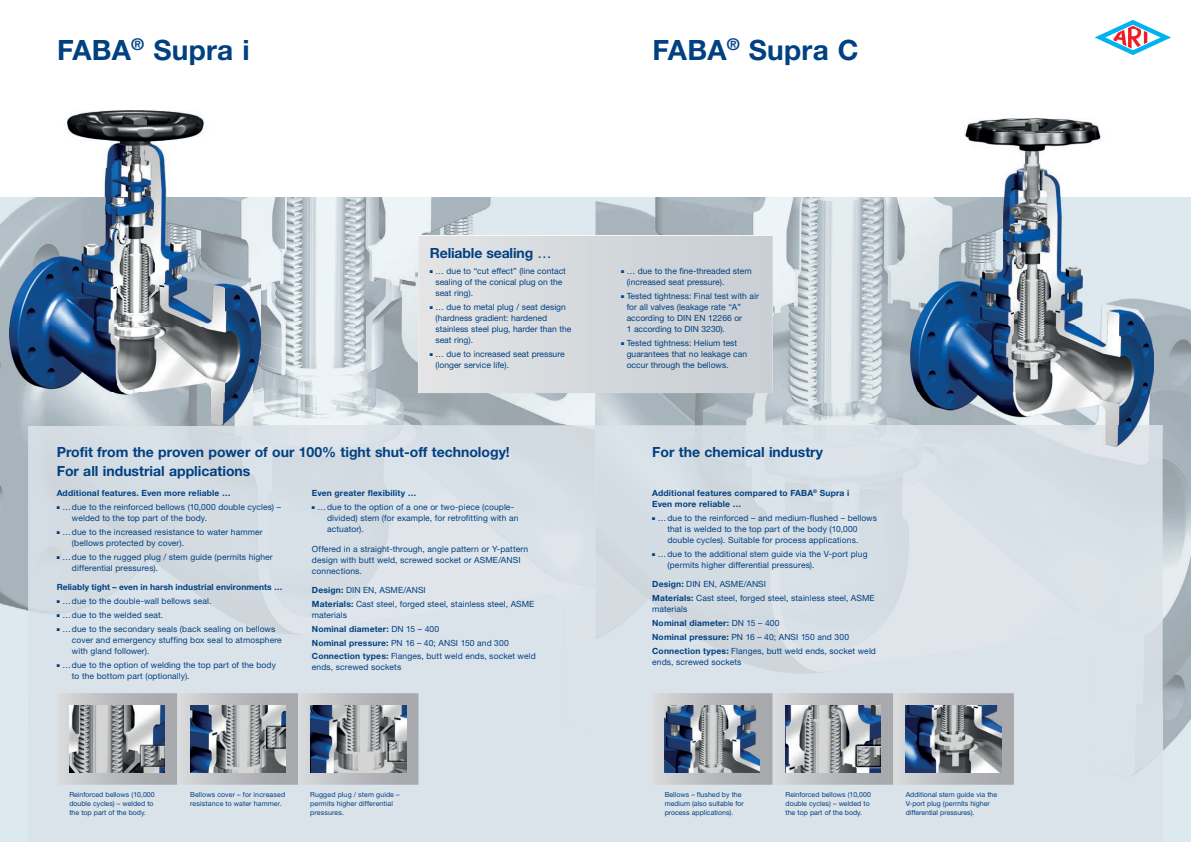
<style>
.page{position:relative;width:1191px;height:842px;background:#fff}
.page>*{position:absolute;margin:0;border:0;box-sizing:border-box;transform-origin:0 0}
.t1{font:700 28px "Helvetica Neue LT Pro";letter-spacing:.01em;color:#014081}
.t2{font:700 14px/19.6px "Helvetica Neue LT Pro";color:#014081}
.t3{font:8.5px/11px "Helvetica Neue LT Pro";letter-spacing:.01em;color:#014081}
.t4{font:700 8.5px/11px "Helvetica Neue LT Pro";letter-spacing:.02em;color:#014081}
.t5{font:7px/9px "Helvetica Neue LT Pro";color:#014081}
.t6{font:7px/9px "Helvetica Neue LT Pro";letter-spacing:.02em;color:#014081}
.s1{font-weight:400}
.s2{font-weight:700}
</style>
<div class="page">
<img style="left:0;top:197px;width:28px;height:535px">
<img style="left:260px;top:197px;width:160px;height:228px">
<img style="left:420px;top:197px;width:175px;height:38px">
<img style="left:420px;top:393px;width:175px;height:32px">
<img style="left:595px;top:197px;width:315px;height:68px">
<img style="left:1153px;top:197px;width:38px;height:239px">
<img style="left:770px;top:265px;width:140px;height:160px">
<img style="left:1162px;top:436px;width:29px;height:341px">
<div style="left:28px;top:732px;width:567px;height:110px;background:#dbe3ea"></div>
<div style="left:418px;top:698px;width:177px;height:34px;background:#dbe3ea"></div>
<div style="left:595px;top:777px;width:567px;height:65px;background:#dbe3ea"></div>
<svg style="left:57px;top:693px;width:361px;height:92px;background:#b9bbbf"></svg>
<svg style="left:652px;top:693px;width:362px;height:92px;background:#bdbec1"></svg>
<img style="left:69px;top:705px;width:95px;height:67px">
<img style="left:190px;top:705px;width:95px;height:67px">
<img style="left:310px;top:705px;width:96px;height:68px">
<img style="left:664px;top:705px;width:96px;height:68px">
<img style="left:785px;top:705px;width:95px;height:68px">
<img style="left:905px;top:705px;width:96px;height:68px">
<img style="left:10px;top:110px;width:250px;height:315px">
<img style="left:910px;top:118px;width:243px;height:328px">
<svg style="left:1094px;top:20px;width:77px;height:35px"></svg>
<svg style="left:418px;top:236px;width:354px;height:157px;background:#d4d8dc"></svg>
<h1 class="t1" style="left:57px;top:32px;width:194px">FABA<sup>®</sup> Supra i</h1>
<h1 class="t1" style="left:652px;top:32px;width:208px">FABA<sup>®</sup> Supra C</h1>
<h2 class="t2" style="left:430px;top:243px;width:123px">Reliable sealing <span class="s1">…</span></h2>
<p class="t3" style="left:435px;top:266px;width:132px;text-indent:-6px">■ … due to “cut effect” (line contact sealing of the conical plug on the seat ring).</p>
<p class="t3" style="left:435px;top:302px;width:137px;text-indent:-6px">■ … due to metal plug / seat design (hardness gradient: hardened stainless steel plug, harder than the seat ring).</p>
<p class="t3" style="left:435px;top:348px;width:131px;text-indent:-6px">■ … due to increased seat pressure (longer service life).</p>
<p class="t3" style="left:626px;top:265px;width:126px;text-indent:-6px">■ … due to the fine-threaded stem (increased seat pressure).</p>
<p class="t3" style="left:626px;top:290px;width:134px;text-indent:-6px">■ Tested tightness: Final test with air for all valves (leakage rate “A” according to DIN EN 12266 or<br>1 according to DIN 3230).</p>
<p class="t3" style="left:626px;top:337px;width:122px;text-indent:-6px">■ Tested tightness: Helium test guarantees that no leakage can occur through the bellows.</p>
<h2 class="t2" style="left:57px;top:441px;width:454px">Profit from the proven power of our 100% tight shut-off technology!<br>For all industrial applications</h2>
<h2 class="t2" style="left:652px;top:441px;width:172px">For the chemical industry</h2>
<p class="t4" style="left:57px;top:487px;width:175px">Additional features. Even more reliable …</p>
<p class="t3" style="left:72px;top:501px;width:210px;text-indent:-15px">■ … due to the reinforced bellows (10,000 double cycles) – welded to the top part of the body.</p>
<p class="t3" style="left:72px;top:526px;width:192px;text-indent:-15px">■ … due to the increased resistance to water hammer (bellows protected by cover).</p>
<p class="t3" style="left:72px;top:551px;width:202px;text-indent:-15px">■ … due to the rugged plug / stem guide (permits higher differential pressures).</p>
<p class="t4" style="left:57px;top:581px;width:227px">Reliably tight – even in harsh industrial environments …</p>
<p class="t3" style="left:57px;top:595px;width:156px">■ … due to the double-wall bellows seal.</p>
<p class="t3" style="left:57px;top:609px;width:108px">■ … due to the welded seat.</p>
<p class="t3" style="left:72px;top:623px;width:211px;text-indent:-15px">■ … due to the secondary seals (back sealing on bellows cover and emergency stuffing box seal to atmosphere with gland follower).</p>
<p class="t3" style="left:72px;top:659px;width:205px;text-indent:-15px">■ … due to the option of welding the top part of the body to the bottom part (optionally).</p>
<p class="t4" style="left:312px;top:487px;width:106px">Even greater flexibility …</p>
<p class="t3" style="left:327px;top:501px;width:193px;text-indent:-15px">■ … due to the option of a one or two-piece (couple&shy;divided) stem (for example, for retrofitting with an actuator).</p>
<p class="t3" style="left:312px;top:543px;width:218px">Offered in a straight-through, angle pattern or Y-pattern design with butt weld, screwed socket or ASME/ANSI connections.</p>
<p class="t3" style="left:312px;top:583px;width:224px;line-height:13.8px"><span class="s2">Design:</span> DIN EN, ASME/ANSI<br><span class="s2">Materials:</span> Cast steel, forged steel, stainless steel, ASME</p>
<p class="t3" style="left:312px;top:608px;width:225px;line-height:13.8px">materials<br><span class="s2">Nominal diameter:</span> DN 15 – 400<br><span class="s2">Nominal pressure:</span> PN 16 – 40; ANSI 150 and 300<br><span class="s2">Connection types:</span> Flanges, butt weld ends, socket weld</p>
<p class="t3" style="left:312px;top:662px;width:91px">ends, screwed sockets</p>
<p class="t5" style="left:69px;top:789px;width:87px">Reinforced bellows (10,000 double cycles) – welded to the top part of the body.</p>
<p class="t6" style="left:190px;top:789px;width:97px">Bellows cover – for increased resistance to water hammer.</p>
<p class="t6" style="left:310px;top:789px;width:91px">Rugged plug / stem guide – permits higher differential pressures.</p>
<p class="t4" style="left:652px;top:487px;width:199px">Additional features compared to FABA<sup>®</sup> Supra i<br>Even more reliable …</p>
<p class="t3" style="left:652px;top:512px;width:226px;text-align:center">■ … due to the reinforced – and medium-flushed – bellows that is welded to the top part of the body (10,000<br>double cycles). Suitable for process applications.</p>
<p class="t3" style="left:667px;top:548px;width:202px;text-indent:-15px">■ … due to the additional stem guide via the V-port plug (permits higher differential pressures).</p>
<p class="t3" style="left:652px;top:577px;width:224px;line-height:13.8px"><span class="s2">Design:</span> DIN EN, ASME/ANSI<br><span class="s2">Materials:</span> Cast steel, forged steel, stainless steel, ASME</p>
<p class="t3" style="left:652px;top:602px;width:225px;line-height:13.8px">materials<br><span class="s2">Nominal diameter:</span> DN 15 – 400<br><span class="s2">Nominal pressure:</span> PN 16 – 40; ANSI 150 and 300<br><span class="s2">Connection types:</span> Flanges, butt weld ends, socket weld</p>
<p class="t3" style="left:652px;top:656px;width:91px">ends, screwed sockets</p>
<p class="t5" style="left:664px;top:790px;width:81px">Bellows – flushed by the medium (also suitable for process applications).</p>
<p class="t5" style="left:785px;top:790px;width:87px">Reinforced bellows (10,000 double cycles) – welded to the top part of the body.</p>
<p class="t5" style="left:905px;top:790px;width:93px">Additional stem guide via the<br>V-port plug (permits higher differential pressures).</p>
</div>
